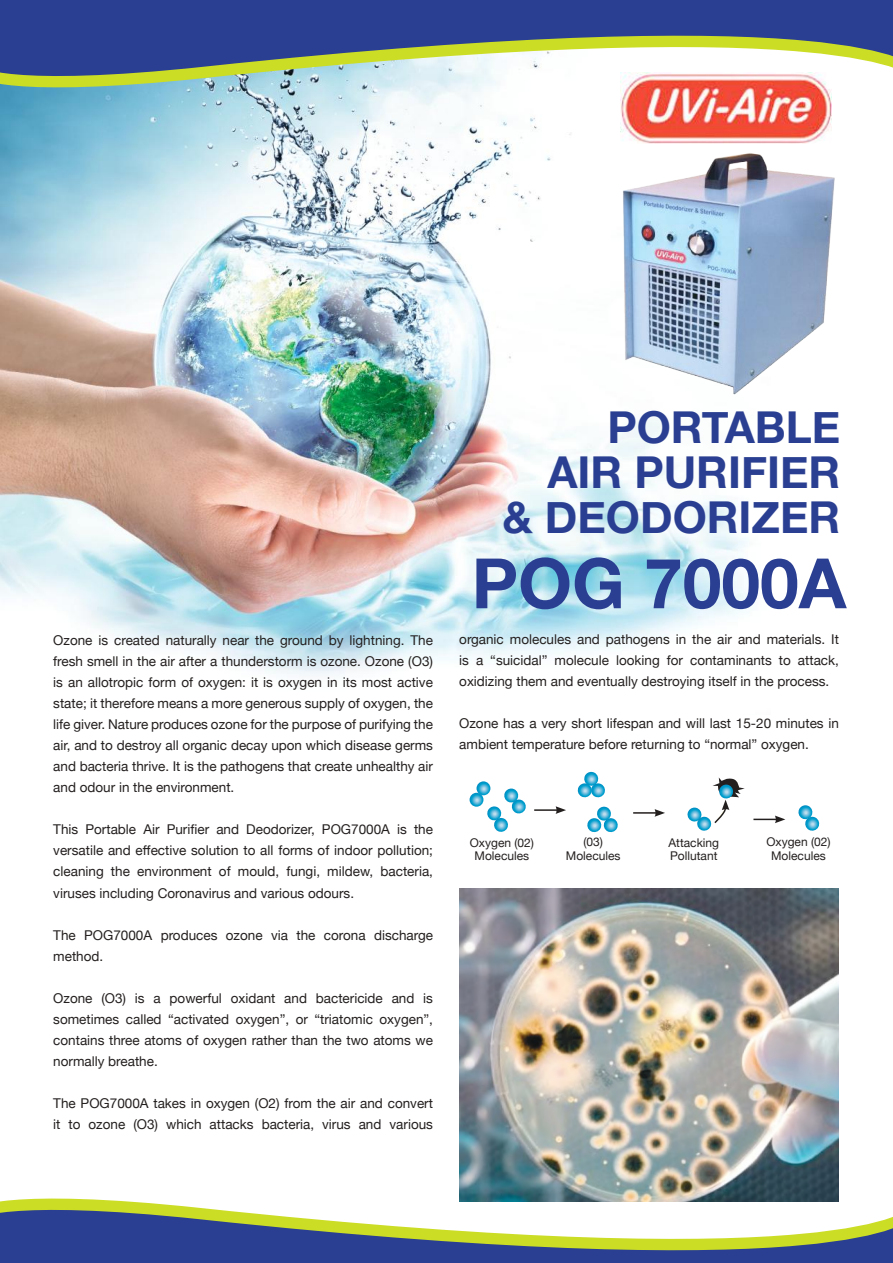
<style>
.page{position:relative;width:893px;height:1263px;background:#fff}
.page>*{position:absolute;margin:0;border:0;box-sizing:border-box;transform-origin:0 0}
.t1{font:700 69.45px "Helvetica Neue";color:#2a3f91}
.t2{font:700 43.95px/45.2px "Helvetica Neue";color:#2a3f91;text-align:right}
.t3{font:13.5px/21px "Helvetica Neue";color:#241f1f;text-align:justify}
.t4{font:12px/13.5px "Helvetica Neue";color:#241f1f;text-align:center}
</style>
<div class="page">
<img style="left:0;top:99px;width:752px;height:576px">
<svg style="left:0;top:88px;width:832px;height:11px"></svg>
<img style="left:620px;top:88px;width:211px;height:56px">
<img style="left:459px;top:889px;width:380px;height:298px">
<img style="left:595px;top:146px;width:240px;height:254px">
<svg style="left:0;top:0;width:893px;height:88px;fill:#2a3f91"></svg>
<svg style="left:476px;top:781px;width:14px;height:14px"></svg>
<svg style="left:470px;top:793px;width:13px;height:14px"></svg>
<svg style="left:486px;top:788px;width:40px;height:44px"></svg>
<svg style="left:587px;top:807px;width:31px;height:26px"></svg>
<svg style="left:798px;top:805px;width:22px;height:26px"></svg>
<svg style="left:577px;top:772px;width:28px;height:26px"></svg>
<hr style="left:534px;top:809px;width:24px;height:2px;background:#241f1f">
<svg style="left:556px;top:806px;width:10px;height:8px"></svg>
<hr style="left:633px;top:812px;width:24px;height:2px;background:#241f1f">
<svg style="left:654px;top:809px;width:11px;height:8px"></svg>
<svg style="left:753px;top:815px;width:32px;height:8px"></svg>
<svg style="left:687px;top:777px;width:58px;height:54px"></svg>
<img style="left:459px;top:1187px;width:380px;height:11px">
<svg style="left:0;top:1198px;width:893px;height:65px"></svg>
<p class="t3" style="left:53px;top:631px;width:381px">Ozone is created naturally near the ground by lightning. The fresh smell in the air after a thunderstorm is ozone. Ozone (O3) is an allotropic form of oxygen: it is oxygen in its most active state; it therefore means a more generous supply of oxygen, the life giver. Nature produces ozone for the purpose of purifying the air, and to destroy all organic decay upon which disease germs and bacteria thrive. It is the pathogens that create unhealthy air and odour in the environment.</p>
<p class="t3" style="left:53px;top:820px;width:381px">This Portable Air Purifier and Deodorizer, POG7000A is the versatile and effective solution to all forms of indoor pollution; cleaning the environment of mould, fungi, mildew, bacteria, viruses including Coronavirus and various odours.</p>
<p class="t3" style="left:53px;top:925px;width:381px">The POG7000A produces ozone via the corona discharge method.</p>
<p class="t3" style="left:53px;top:988px;width:381px">Ozone (O3) is a powerful oxidant and bactericide and is sometimes called “activated oxygen”, or “triatomic oxygen”, contains three atoms of oxygen rather than the two atoms we normally breathe.</p>
<p class="t3" style="left:53px;top:1093px;width:381px">The POG7000A takes in oxygen (O2) from the air and convert it to ozone (O3) which attacks bacteria, virus and various</p>
<h2 class="t2" style="left:502px;top:406px;width:339px">PORTABLE<br>AIR PURIFIER<br>&amp; DEODORIZER</h2>
<h1 class="t1" style="left:472px;top:529px;width:376px">POG 7000A</h1>
<p class="t3" style="left:459px;top:630px;width:381px">organic molecules and pathogens in the air and materials. It is a “suicidal” molecule looking for contaminants to attack, oxidizing them and eventually destroying itself in the process.</p>
<p class="t3" style="left:459px;top:714px;width:381px">Ozone has a very short lifespan and will last 15-20 minutes in ambient temperature before returning to “normal” oxygen.</p>
<p class="t4" style="left:470px;top:836px;width:66px">Oxygen (02)<br>Molecules</p>
<p class="t4" style="left:566px;top:836px;width:56px">(03)<br>Molecules</p>
<p class="t4" style="left:668px;top:836px;width:52px;text-align:left">Attacking<br>Pollutant</p>
<p class="t4" style="left:766px;top:836px;width:66px">Oxygen (02)<br>Molecules</p>
</div>
